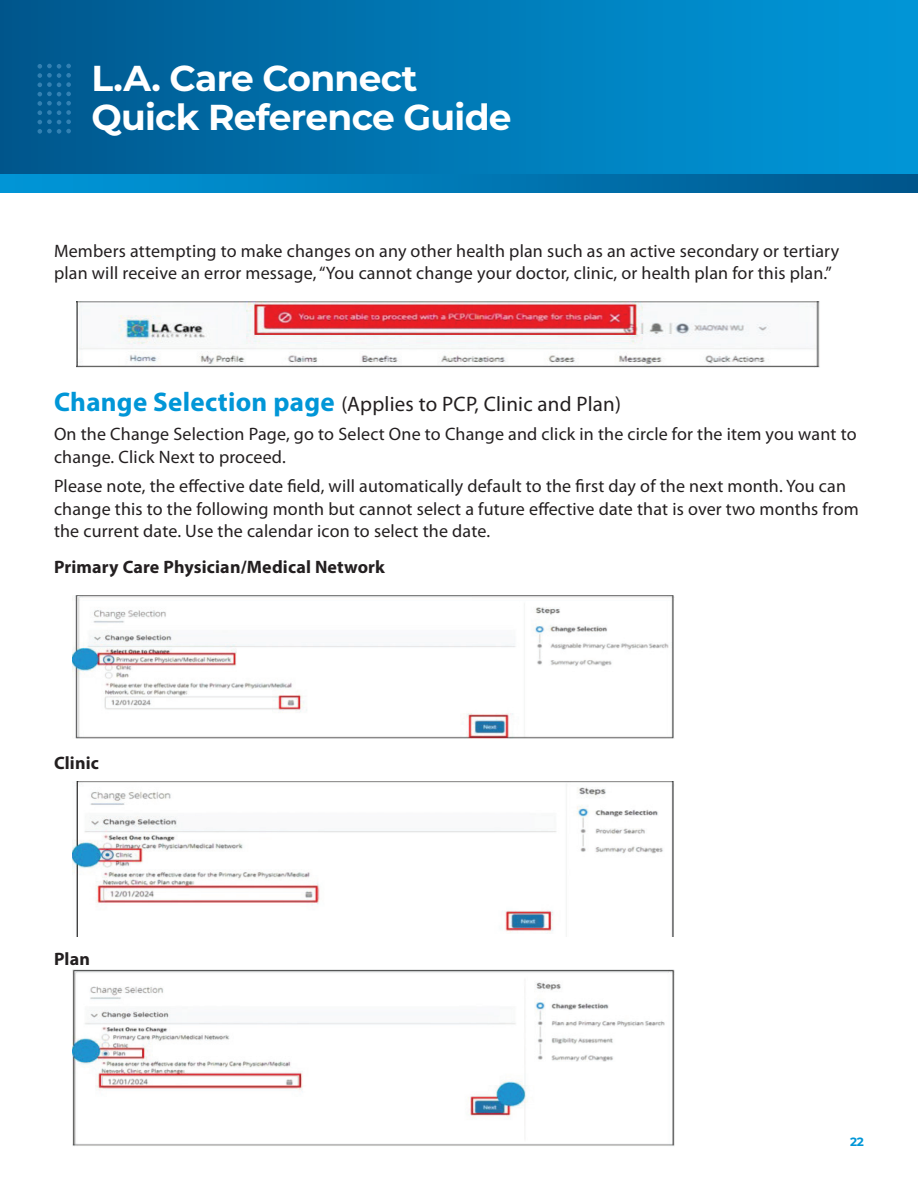
<style>
.page{position:relative;width:918px;height:1188px;background:#fff}
.page>*{position:absolute;margin:0;border:0;box-sizing:border-box;transform-origin:0 0}
.t1{font:700 36px/39px "Montserrat";letter-spacing:-.02em;color:#fff}
.t2{font:21px "Myriad Pro";letter-spacing:.01em;color:#231f20}
.t3{font:18px/22.5px "Myriad Pro";letter-spacing:.01em;color:#231f20}
.t4{font:700 18px "Myriad Pro";letter-spacing:.01em;color:#231f20}
.t5{font:700 12px "Montserrat";color:#0196d7}
.s1{font-weight:700;font-size:27px;color:#0196d7}
</style>
<div class="page">
<div style="left:0;top:0;width:918px;height:181px;background:linear-gradient(to right,#00588f,#0099da)"></div>
<div style="left:0;top:175px;width:918px;height:17px;background:linear-gradient(to right,#0099db,#00578d)"></div>
<svg style="left:38px;top:64px;width:33px;height:70px;background:#0b6298"></svg>
<img style="left:77px;top:302px;width:743px;height:66px">
<img style="left:72px;top:596px;width:603px;height:143px">
<img style="left:72px;top:781px;width:602px;height:156px">
<img style="left:72px;top:970px;width:603px;height:176px">
<h1 class="t1" style="left:92px;top:57px;width:422px">L.A. Care Connect<br>Quick Reference Guide</h1>
<p class="t3" style="left:54px;top:239px;width:787px">Members attempting to make changes on any other health plan such as an active secondary or tertiary plan will receive an error message, “You cannot change your doctor, clinic, or health plan for this plan.”</p>
<p class="t2" style="left:54px;top:391px;width:569px"><span class="s1">Change Selection page</span> (Applies to PCP, Clinic and Plan)</p>
<p class="t3" style="left:54px;top:423px;width:804px">On the Change Selection Page, go to Select One to Change and click in the circle for the item you want to change. Click Next to proceed.</p>
<p class="t3" style="left:54px;top:474px;width:806px">Please note, the efective date feld, will automatically default to the frst day of the next month. You can change this to the following month but cannot select a future efective date that is over two months from the current date. Use the calendar icon to select the date.</p>
<p class="t4" style="left:54px;top:555px;width:333px">Primary Care Physician/Medical Network</p>
<p class="t4" style="left:54px;top:751px;width:47px">Clinic</p>
<p class="t4" style="left:54px;top:947px;width:37px">Plan</p>
<p class="t5" style="left:850px;top:1133px;width:15px">22</p>
</div>
